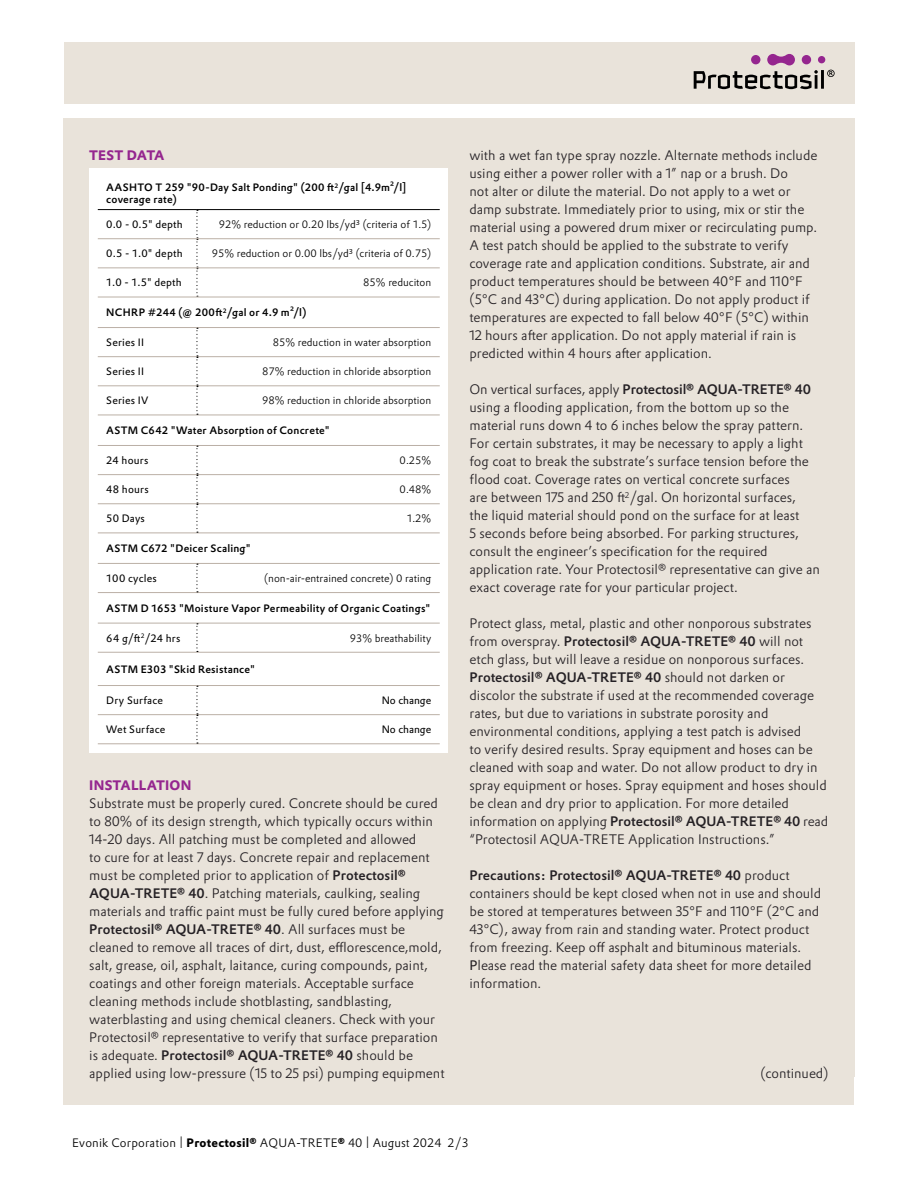
<style>
.page{position:relative;width:918px;height:1188px;background:#fff}
.page>*{position:absolute;margin:0;border:0;box-sizing:border-box;transform-origin:0 0}
.t1{font:300 13.5px/18px "Evonik Prokyon";color:#242024}
.t2{font:700 13.5px "Evonik Prokyon";letter-spacing:.01em;color:#95268f}
.t3{font:300 13.5px "Evonik Prokyon";color:#232024}
.t4{font:300 12px "Evonik Prokyon";letter-spacing:.015em;color:#000}
.t5{font:300 10.5px "Evonik Prokyon";color:#000}
.t6{font:500 10.5px/12px "Evonik Prokyon";letter-spacing:.02em;color:#000}
.t7{font:10.5px "Evonik Prokyon";letter-spacing:.02em;color:#000}
.t8{font:10.5px "Evonik Prokyon";color:#000}
.s1{font-weight:500}
.s2{font-weight:400}
.s3{font-weight:700}
</style>
<div class="page">
<div style="left:64px;top:43px;width:790px;height:61px;background:#e9e3da"></div>
<div style="left:818px;top:56px;width:7px;height:7px;background:#95268f;border-radius:50%"></div>
<svg style="left:694px;top:54px;width:124px;height:35px"></svg>
<hr style="left:821px;top:70px;width:3px;height:19px;background:#000">
<svg style="left:827px;top:70px;width:8px;height:7px"></svg>
<div style="left:64px;top:118px;width:790px;height:987px;background:#e9e3da"></div>
<div style="left:89px;top:168px;width:359px;height:584px;background:#fff"></div>
<hr style="left:98px;top:209px;width:99px;height:1px;background:#000">
<hr style="left:197px;top:209px;width:243px;height:1px;background:#000">
<svg style="left:196px;top:210px;width:2px;height:87px"></svg>
<hr style="left:98px;top:327px;width:99px;height:1px;background:#bbb0a6">
<hr style="left:197px;top:327px;width:243px;height:1px;background:#bbb0a6">
<hr style="left:98px;top:356px;width:99px;height:1px;background:#bbb0a6">
<hr style="left:197px;top:356px;width:243px;height:1px;background:#bbb0a6">
<hr style="left:98px;top:386px;width:99px;height:1px;background:#bbb0a6">
<hr style="left:197px;top:386px;width:243px;height:1px;background:#bbb0a6">
<hr style="left:98px;top:415px;width:99px;height:1px;background:#bbb0a6">
<hr style="left:197px;top:415px;width:243px;height:1px;background:#bbb0a6">
<hr style="left:98px;top:445px;width:99px;height:1px;background:#bbb0a6">
<hr style="left:197px;top:445px;width:243px;height:1px;background:#bbb0a6">
<hr style="left:98px;top:474px;width:99px;height:1px;background:#bbb0a6">
<hr style="left:197px;top:474px;width:243px;height:1px;background:#bbb0a6">
<hr style="left:98px;top:504px;width:99px;height:1px;background:#bbb0a6">
<hr style="left:197px;top:504px;width:243px;height:1px;background:#bbb0a6">
<hr style="left:98px;top:533px;width:99px;height:1px;background:#bbb0a6">
<hr style="left:197px;top:533px;width:243px;height:1px;background:#bbb0a6">
<hr style="left:98px;top:563px;width:99px;height:1px;background:#bbb0a6">
<hr style="left:197px;top:563px;width:243px;height:1px;background:#bbb0a6">
<hr style="left:98px;top:592px;width:99px;height:1px;background:#bbb0a6">
<hr style="left:197px;top:592px;width:243px;height:1px;background:#bbb0a6">
<hr style="left:98px;top:623px;width:99px;height:1px;background:#bbb0a6">
<hr style="left:197px;top:623px;width:243px;height:1px;background:#bbb0a6">
<hr style="left:98px;top:652px;width:99px;height:1px;background:#bbb0a6">
<hr style="left:197px;top:652px;width:243px;height:1px;background:#bbb0a6">
<hr style="left:98px;top:685px;width:99px;height:1px;background:#bbb0a6">
<hr style="left:197px;top:685px;width:243px;height:1px;background:#bbb0a6">
<hr style="left:98px;top:714px;width:99px;height:1px;background:#bbb0a6">
<hr style="left:197px;top:714px;width:243px;height:1px;background:#bbb0a6">
<hr style="left:98px;top:744px;width:99px;height:1px;background:#bbb0a6">
<hr style="left:197px;top:744px;width:243px;height:1px;background:#bbb0a6">
<svg style="left:196px;top:328px;width:2px;height:87px"></svg>
<svg style="left:196px;top:446px;width:2px;height:87px"></svg>
<svg style="left:196px;top:564px;width:2px;height:28px"></svg>
<svg style="left:196px;top:623px;width:2px;height:29px"></svg>
<svg style="left:196px;top:686px;width:2px;height:58px"></svg>
<hr style="left:98px;top:238px;width:99px;height:1px;background:#bbb0a6">
<hr style="left:197px;top:238px;width:243px;height:1px;background:#bbb0a6">
<hr style="left:98px;top:268px;width:99px;height:1px;background:#bbb0a6">
<hr style="left:197px;top:268px;width:243px;height:1px;background:#bbb0a6">
<hr style="left:98px;top:297px;width:99px;height:1px;background:#bbb0a6">
<hr style="left:197px;top:297px;width:243px;height:1px;background:#bbb0a6">
<p class="t2" style="left:89px;top:144px;width:77px">TEST DATA</p>
<p class="t6" style="left:106px;top:181px;width:301px">AASHTO T 259 "90-Day Salt Ponding" (200 ft<sup>2</sup>/gal [4.9m2/l] coverage rate)</p>
<p class="t7" style="left:106px;top:216px;width:78px">0.0 - 0.5" depth</p>
<p class="t5" style="left:219px;top:216px;width:214px">92% reduction or 0.20 lbs/yd3 (criteria of 1.5)</p>
<p class="t7" style="left:106px;top:245px;width:78px">0.5 - 1.0" depth</p>
<p class="t5" style="left:212px;top:245px;width:221px">95% reduction or 0.00 lbs/yd3 (criteria of 0.75)</p>
<p class="t7" style="left:106px;top:275px;width:77px">1.0 - 1.5" depth</p>
<p class="t5" style="left:363px;top:275px;width:69px">85% reduciton</p>
<p class="t6" style="left:106px;top:306px;width:202px">NCHRP #244 (@ 200ft<sup>2</sup>/gal or 4.9 m2/l)</p>
<p class="t7" style="left:106px;top:334px;width:39px">Series II</p>
<p class="t5" style="left:273px;top:334px;width:160px">85% reduction in water absorption</p>
<p class="t7" style="left:106px;top:363px;width:39px">Series II</p>
<p class="t5" style="left:262px;top:363px;width:171px">87% reduction in chloride absorption</p>
<p class="t7" style="left:106px;top:393px;width:44px">Series IV</p>
<p class="t5" style="left:262px;top:393px;width:171px">98% reduction in chloride absorption</p>
<p class="t6" style="left:106px;top:424px;width:225px">ASTM C642 "Water Absorption of Concrete"</p>
<p class="t7" style="left:106px;top:452px;width:44px">24 hours</p>
<p class="t5" style="left:400px;top:452px;width:33px">0.25%</p>
<p class="t7" style="left:106px;top:481px;width:44px">48 hours</p>
<p class="t5" style="left:400px;top:481px;width:33px">0.48%</p>
<p class="t7" style="left:106px;top:510px;width:40px">50 Days</p>
<p class="t5" style="left:407px;top:510px;width:26px">1.2%</p>
<p class="t6" style="left:106px;top:542px;width:146px">ASTM C672 "Deicer Scaling"</p>
<p class="t7" style="left:106px;top:570px;width:52px">100 cycles</p>
<p class="t5" style="left:264px;top:570px;width:168px">(non-air-entrained concrete) 0 rating</p>
<p class="t6" style="left:106px;top:601px;width:326px">ASTM D 1653 "Moisture Vapor Permeability of Organic Coatings"</p>
<p class="t7" style="left:106px;top:630px;width:76px">64 g/ft<sup>2</sup>/24 hrs</p>
<p class="t5" style="left:350px;top:630px;width:83px">93% breathability</p>
<p class="t6" style="left:106px;top:662px;width:150px">ASTM E303 "Skid Resistance"</p>
<p class="t7" style="left:106px;top:692px;width:58px">Dry Surface</p>
<p class="t8" style="left:382px;top:692px;width:51px">No change</p>
<p class="t7" style="left:106px;top:721px;width:61px">Wet Surface</p>
<p class="t8" style="left:382px;top:721px;width:51px">No change</p>
<p class="t2" style="left:89px;top:774px;width:104px">INSTALLATION</p>
<p class="t1" style="left:89px;top:793px;width:357px">Substrate must be properly cured. Concrete should be cured to 80% of its design strength, which typically occurs within 14-20 days. All patching must be completed and allowed<br>to cure for at least 7 days. Concrete repair and replacement must be completed prior to application of <span class="s1">Protectosil® AQUA-TRETE® 40</span>. Patching materials, caulking, sealing materials and traffic paint must be fully cured before applying <span class="s1">Protectosil® AQUA-TRETE® 40</span>. All surfaces must be cleaned to remove all traces of dirt, dust, efflorescence,mold, salt, grease, oil, asphalt, laitance, curing compounds, paint, coatings and other foreign materials. Acceptable surface cleaning methods include shotblasting, sandblasting, waterblasting and using chemical cleaners. Check with your Protectosil® representative to verify that surface preparation is adequate. <span class="s1">Protectosil® AQUA-TRETE® 40</span> should be applied using low-pressure (15 to 25 psi) pumping equipment</p>
<p class="t1" style="left:470px;top:145px;width:349px">with a wet fan type spray nozzle. Alternate methods include using either a power roller with a 1” nap or a brush. Do<br>not alter or dilute the material. Do not apply to a wet or damp substrate. Immediately prior to using, mix or stir the material using a powered drum mixer or recirculating pump.<br>A test patch should be applied to the substrate to verify coverage rate and application conditions. Substrate, air and product temperatures should be between 40°F and 110°F (5°C and 43°C) during application. Do not apply product if temperatures are expected to fall below 40°F (5°C) within 12 hours after application. Do not apply material if rain is predicted within 4 hours after application.</p>
<p class="t1" style="left:470px;top:379px;width:352px">On vertical surfaces, apply <span class="s1">Protectosil® AQUA-TRETE® 40 </span>using a flooding application, from the bottom up so the material runs down 4 to 6 inches below the spray pattern.<br>For certain substrates, it may be necessary to apply a light fog coat to break the substrate’s surface tension before the flood coat. Coverage rates on vertical concrete surfaces<br>are between 175 and 250 ft<sup>2</sup>/gal. On horizontal surfaces,<br>the liquid material should pond on the surface for at least<br>5 seconds before being absorbed. For parking structures, consult the engineer’s specification for the required application rate. Your Protectosil® representative can give an exact coverage rate for your particular project.</p>
<p class="t1" style="left:470px;top:613px;width:360px">Protect glass, metal, plastic and other nonporous substrates from overspray. <span class="s1">Protectosil® AQUA-TRETE® 40</span> will not etch glass, but will leave a residue on nonporous surfaces.<br><span class="s1">Protectosil® AQUA-TRETE® 40</span> should not darken or discolor the substrate if used at the recommended coverage rates, but due to variations in substrate porosity and environmental conditions, applying a test patch is advised<br>to verify desired results. Spray equipment and hoses can be cleaned with soap and water. Do not allow product to dry in spray equipment or hoses. Spray equipment and hoses should be clean and dry prior to application. For more detailed information on applying <span class="s1">Protectosil® AQUA-TRETE® 40</span> read “Protectosil AQUA-TRETE Application Instructions.”</p>
<p class="t1" style="left:470px;top:865px;width:353px"><span class="s1">Precautions: Protectosil® AQUA-TRETE® 40</span> product containers should be kept closed when not in use and should be stored at temperatures between 35°F and 110°F (2°C and 43°C), away from rain and standing water. Protect product from freezing. Keep off asphalt and bituminous materials.<br><span class="s2">P</span>lease read the material safety data sheet for more detailed information.</p>
<p class="t3" style="left:760px;top:1063px;width:70px">(continued)</p>
<p class="t4" style="left:72px;top:1133px;width:398px">Evonik Corporation | <span class="s3">Protectosil®</span> AQUA-TRETE<span class="s3">®</span> 40 | August 2024 2/3</p>
</div>
